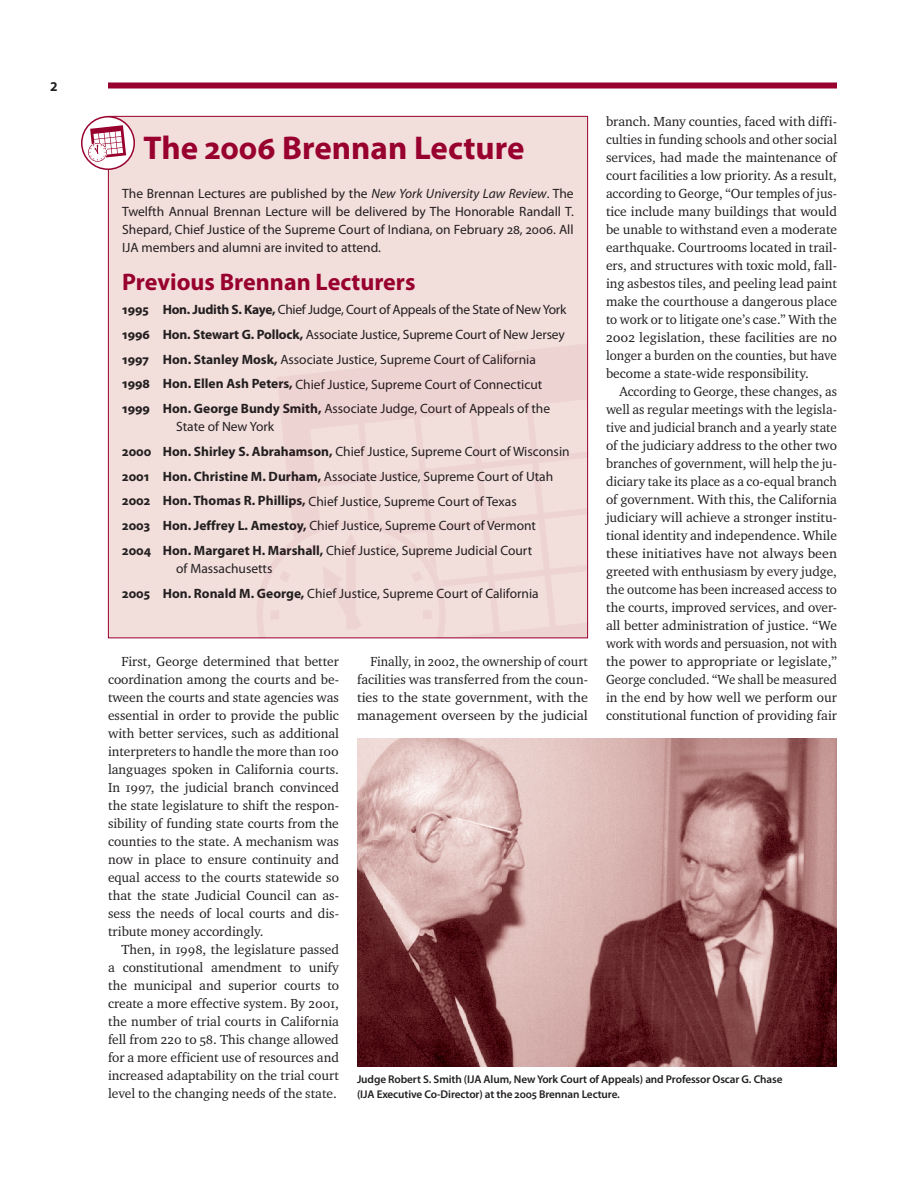
<style>
.page{position:relative;width:918px;height:1188px;background:#fff}
.page>*{position:absolute;margin:0;border:0;box-sizing:border-box;transform-origin:0 0}
.t1{font:700 33px "Myriad Pro";color:#98002e}
.t2{font:700 24px "Myriad Pro";color:#98002e}
.t3{font:13.5px/18px "Charter ITC Regu OS";color:#231f20;text-align:justify}
.t4{font:13.5px/24.8px "Myriad Pro";color:#231f20}
.t5{font:600 11.25px/15px "Myriad Pro";letter-spacing:-.01em;color:#231f20}
.s1{font-style:italic}
.s2{font-weight:700}
</style>
<div class="page">
<div style="left:108px;top:82px;width:729px;height:6px;background:#98002e"></div>
<img style="left:357px;top:738px;width:480px;height:329px">
<div style="left:108px;top:116px;width:480px;height:522px;background:#f2dedb"></div>
<div style="left:82px;top:117px;width:52px;height:52px;background:#fff;border-radius:50%"></div>
<div style="left:81px;top:116px;width:54px;height:54px;border:2px solid #98002e;border-radius:50%"></div>
<svg style="left:88px;top:125px;width:38px;height:37px"></svg>
<svg style="left:256px;top:341px;width:332px;height:297px"></svg>
<p class="t3" style="left:606px;top:112px;width:233px">branch. Many counties, faced with diffi&shy;culties in funding schools and other social services, had made the maintenance of court facilities a low priority. As a result, according to George, “Our temples of jus&shy;tice include many buildings that would be unable to withstand even a moderate earthquake. Courtrooms located in trail&shy;ers, and structures with toxic mold, fall&shy;ing asbestos tiles, and peeling lead paint make the courthouse a dangerous place to work or to litigate one’s case.” With the 2002 legislation, these facilities are no longer a burden on the counties, but have become a state-wide responsibility.</p>
<p class="t3" style="left:606px;top:382px;width:233px;text-indent:14px">According to George, these changes, as well as regular meetings with the legisla&shy;tive and judicial branch and a yearly state of the judiciary address to the other two branches of government, will help the ju&shy;diciary take its place as a co-equal branch of government. With this, the California judiciary will achieve a stronger institu&shy;tional identity and independence. While these initiatives have not always been greeted with enthusiasm by every judge, the outcome has been increased access to the courts, improved services, and over&shy;all better administration of justice. “We work with words and persuasion, not with the power to appropriate or legislate,” George concluded. “We shall be measured in the end by how well we perform our constitutional function of providing fair</p>
<h1 class="t1" style="left:144px;top:127px;width:382px">The 2006 Brennan Lecture</h1>
<p class="t4" style="left:122px;top:184px;width:453px;line-height:18px;text-align:justify">The Brennan Lectures are published by the <span class="s1">New York University Law Review</span>. The Twelfth Annual Brennan Lecture will be delivered by The Honorable Randall T.<br>Shepard, Chief Justice of the Supreme Court of Indiana, on February 28, 2006. All IJA members and alumni are invited to attend.</p>
<h2 class="t2" style="left:122px;top:266px;width:295px">Previous Brennan Lecturers</h2>
<p class="t4" style="left:122px;top:297px;width:446px"><span class="s2">1995 Hon. Judith S. Kaye,</span> Chief Judge, Court of Appeals of the State of New York <span class="s2">1996 Hon. Stewart G. Pollock,</span> Associate Justice, Supreme Court of New Jersey <span class="s2">1997 Hon. Stanley Mosk,</span> Associate Justice, Supreme Court of California <span class="s2">1998 Hon. Ellen Ash Peters,</span> Chief Justice, Supreme Court of Connecticut <span class="s2">1999 Hon. George Bundy Smith,</span> Associate Judge, Court of Appeals of the</p>
<p class="t4" style="left:122px;top:414px;width:449px;text-indent:54px">State of New York<br><span class="s2">2000 Hon. Shirley S. Abrahamson,</span> Chief Justice, Supreme Court of Wisconsin <span class="s2">2001 Hon. Christine M. Durham,</span> Associate Justice, Supreme Court of Utah <span class="s2">2002 Hon. Thomas R. Phillips,</span> Chief Justice, Supreme Court of Texas<br><span class="s2">2003 Hon. Jeffrey L. Amestoy,</span> Chief Justice, Supreme Court of Vermont<br><span class="s2">2004 Hon. Margaret H. Marshall,</span> Chief Justice, Supreme Judicial Court</p>
<p class="t4" style="left:122px;top:556px;width:418px;text-indent:54px">of Massachusetts<br><span class="s2">2005 Hon. Ronald M. George,</span> Chief Justice, Supreme Court of California</p>
<p class="t3" style="left:357px;top:652px;width:232px;text-indent:14px">Finally, in 2002, the ownership of court facilities was transferred from the coun&shy;ties to the state government, with the management overseen by the judicial</p>
<p class="t3" style="left:108px;top:652px;width:233px;text-indent:14px">First, George determined that better coordination among the courts and be&shy;tween the courts and state agencies was essential in order to provide the public with better services, such as additional interpreters to handle the more than 100 languages spoken in California courts.<br>In 1997, the judicial branch convinced the state legislature to shift the respon&shy;sibility of funding state courts from the counties to the state. A mechanism was now in place to ensure continuity and equal access to the courts statewide so that the state Judicial Council can as&shy;sess the needs of local courts and dis&shy;tribute money accordingly.</p>
<p class="t3" style="left:108px;top:940px;width:233px;text-indent:14px">Then, in 1998, the legislature passed a constitutional amendment to unify the municipal and superior courts to create a more effective system. By 2001, the number of trial courts in California fell from 220 to 58. This change allowed for a more efficient use of resources and increased adaptability on the trial court level to the changing needs of the state.</p>
<p class="t5" style="left:357px;top:1071px;width:427px">Judge Robert S. Smith (IJA Alum, New York Court of Appeals) and Professor Oscar G. Chase (IJA Executive Co-Director) at the 2005 Brennan Lecture.</p>
</div>
